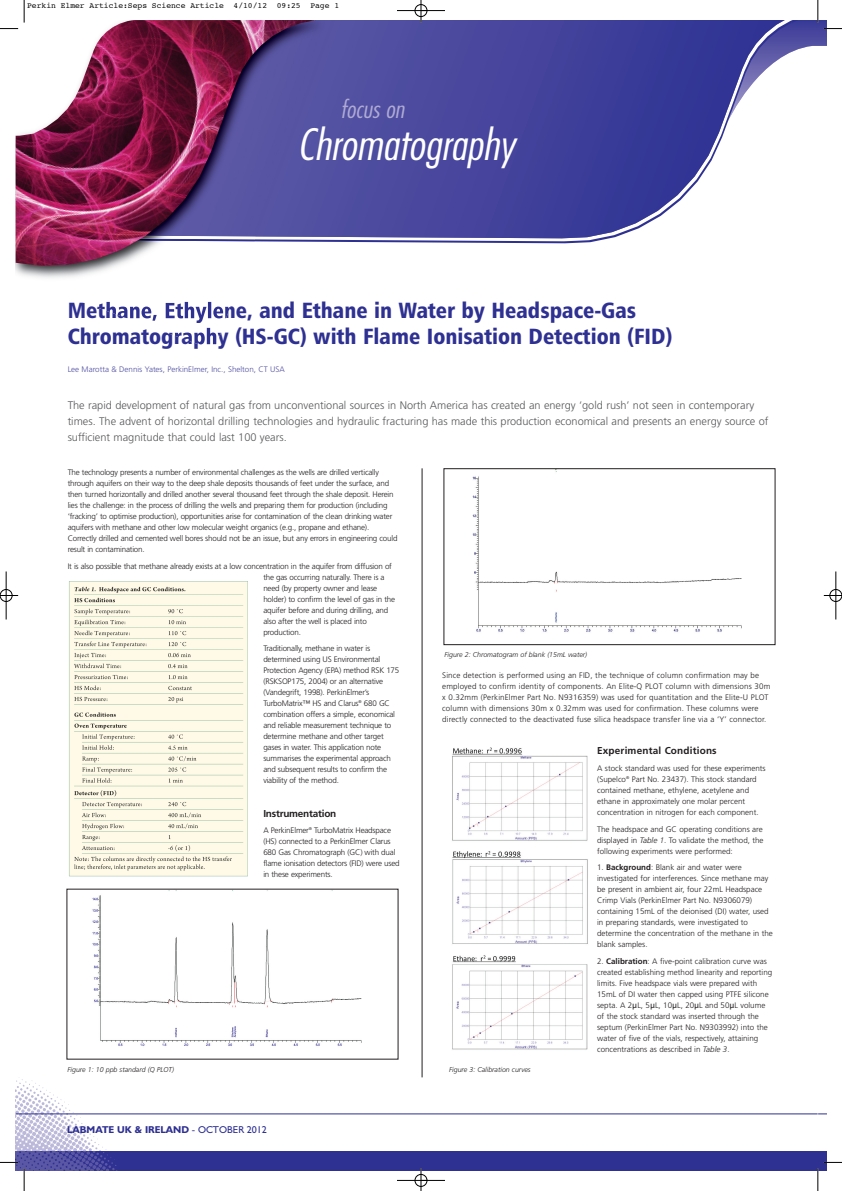
<style>
.page{position:relative;width:842px;height:1191px;background:#fff}
.page>*{position:absolute;margin:0;border:0;box-sizing:border-box;transform-origin:0 0}
.t1{font:italic 300 condensed 42px "Futura";color:#fff;scale:1.1 1}
.t2{font:italic 300 condensed 24px "Futura";color:#afaad3;scale:1.1 1}
.t3{font:22px/26px "Humanist 777 BT Black Condensed B";color:#2e3092}
.t4{font:300 11px/16px "Frutiger";color:#57585a}
.t5{font:700 10px "Humanist 521 BT";color:#2e3092}
.t6{font:700 10px "Frutiger";letter-spacing:.015em;color:#231f20}
.t7{font:700 10px "Frutiger";letter-spacing:-.02em;color:#231f20}
.t8{font:300 8px/11px "Frutiger";letter-spacing:-.02em;color:#231f20}
.t9{font:300 8px/11px "Frutiger";color:#231f20}
.t10{font:300 8px/11px "Frutiger";letter-spacing:.015em;color:#231f20}
.t11{font:8px "Courier";color:#000}
.t12{font:300 8px "Frutiger";color:#504fa1}
.t13{font:italic 300 7px "Frutiger";color:#231f20}
.s1{font-weight:400}
.s2{font-style:italic}
.s3{font-weight:700}
.s4{font-family:"Lucida Grande";font-weight:400}
</style>
<div class="page">
<svg style="left:316px;top:20px;width:412px;height:218px;background:#4d4da1"></svg>
<hr style="left:422px;top:468px;width:1px;height:609px;background:#231f20">
<img style="left:16px;top:1079px;width:98px;height:72px">
<hr style="left:16px;top:1114px;width:802px;height:1px;background:#2e3092">
<img style="left:16px;top:266px;width:205px;height:79px">
<div style="left:316px;top:20px;width:19px;height:216px;background:#5351a2"></div>
<img style="left:97px;top:302px;width:134px;height:21px">
<img style="left:165px;top:328px;width:45px;height:17px">
<img style="left:16px;top:20px;width:300px;height:246px">
<div style="left:818px;top:1151px;width:8px;height:20px;background:#2e3092"></div>
<div style="left:16px;top:1151px;width:802px;height:20px;background:#2e3092"></div>
<img style="left:69px;top:581px;width:179px;height:296px">
<img style="left:92px;top:895px;width:270px;height:151px">
<img style="left:472px;top:470px;width:270px;height:162px">
<div style="left:444px;top:468px;width:331px;height:177px;border:1px solid #231f20"></div>
<img style="left:452px;top:747px;width:136px;height:303px">
<svg style="left:24px;top:0;width:1px;height:23px"></svg>
<svg style="left:0;top:28px;width:18px;height:1px"></svg>
<svg style="left:727px;top:0;width:115px;height:122px"></svg>
<svg style="left:0;top:1151px;width:117px;height:40px"></svg>
<svg style="left:818px;top:1162px;width:24px;height:29px"></svg>
<hr style="left:397px;top:10px;width:48px;height:1px;background:#000">
<hr style="left:397px;top:1180px;width:48px;height:1px;background:#000">
<hr style="left:6px;top:572px;width:1px;height:48px;background:#000">
<hr style="left:836px;top:572px;width:1px;height:48px;background:#000">
<svg style="left:421px;top:0;width:1px;height:23px"></svg>
<svg style="left:421px;top:1168px;width:1px;height:23px"></svg>
<svg style="left:2px;top:595px;width:16px;height:1px"></svg>
<svg style="left:824px;top:595px;width:16px;height:1px"></svg>
<div style="left:415px;top:4px;width:12px;height:13px;border:1px solid #000;border-radius:50%"></div>
<div style="left:415px;top:1174px;width:12px;height:13px;border:1px solid #000;border-radius:50%"></div>
<div style="left:0;top:589px;width:12px;height:13px;border:1px solid #000;border-radius:50%"></div>
<div style="left:830px;top:589px;width:12px;height:13px;border:1px solid #000;border-radius:50%"></div>
<p class="t11" style="left:27px;top:2px;width:313px">Perkin Elmer Article:Seps Science Article 4/10/12 09:25 Page 1</p>
<h2 class="t2" style="left:341px;top:99px;width:63px">focus on</h2>
<h1 class="t1" style="left:297px;top:127px;width:199px">Chromatography</h1>
<h3 class="t3" style="left:68px;top:299px;width:606px">Methane, Ethylene, and Ethane in Water by Headspace-Gas<br>Chromatography (HS-GC) with Flame Ionisation Detection (FID)</h3>
<p class="t12" style="left:68px;top:366px;width:219px">Lee Marotta &amp; Dennis Yates, PerkinElmer, Inc., Shelton, CT USA</p>
<p class="t4" style="left:68px;top:398px;width:702px">The rapid development of natural gas from unconventional sources in North America has created an energy ‘gold rush’ not seen in contemporary times. The advent of horizontal drilling technologies and hydraulic fracturing has made this production economical and presents an energy source of sufficient magnitude that could last 100 years.</p>
<p class="t8" style="left:68px;top:467px;width:331px">The technology presents a number of environmental challenges as the wells are drilled vertically through aquifers on their way to the deep shale deposits thousands of feet under the surface, and then turned horizontally and drilled another several thousand feet through the shale deposit. Herein lies the challenge: in the process of drilling the wells and preparing them for production (including ‘fracking’ to optimise production), opportunities arise for contamination of the clean drinking water aquifers with methane and other low molecular weight organics (e.g., propane and ethane).<br>Correctly drilled and cemented well bores should not be an issue, but any errors in engineering could result in contamination.</p>
<p class="t8" style="left:263px;top:561px;width:133px;text-indent:-196px">It is also possible that methane already exists at a low concentration in the aquifer from diffusion of the gas occurring naturally. There is a need (by property owner and lease holder) to confirm the level of gas in the aquifer before and during drilling, and also after the well is placed into production.</p>
<p class="t8" style="left:263px;top:644px;width:138px">Traditionally, methane in water is determined using US Environmental Protection Agency (EPA) method RSK 175 (RSKSOP175, 2004) or an alternative (Vandegrift, 1998). PerkinElmer’s TurboMatrix™ HS and Clarus<sup>®</sup> 680 GC combination offers a simple, economical and reliable measurement technique to determine methane and other target gases in water. This application note summarises the experimental approach and subsequent results to confirm the viability of the method.</p>
<p class="t7" style="left:263px;top:809px;width:74px">Instrumentation</p>
<p class="t8" style="left:263px;top:826px;width:138px">A PerkinElmer<sup>®</sup> TurboMatrix Headspace (HS) connected to a PerkinElmer Clarus 680 Gas Chromatograph (GC) with dual flame ionisation detectors (FID) were used in these experiments.</p>
<p class="t13" style="left:68px;top:1067px;width:108px">Figure 1: 10 ppb standard (Q PLOT)</p>
<p class="t5" style="left:67px;top:1126px;width:201px">LABMATE UK &amp; IRELAND <span class="s1">- OCTOBER 2012</span></p>
<p class="t13" style="left:445px;top:652px;width:144px">Figure 2: Chromatogram of blank (15mL water)</p>
<p class="t10" style="left:442px;top:670px;width:330px">Since detection is performed using an FID, the technique of column confirmation may be employed to confirm identity of components. An Elite-Q PLOT column with dimensions 30m x 0.32mm (PerkinElmer Part No. N9316359) was used for quantitation and the Elite-U PLOT column with dimensions 30m x 0.32mm was used for confirmation. These columns were directly connected to the deactivated fuse silica headspace transfer line via a ‘Y’ connector.</p>
<p class="t6" style="left:597px;top:747px;width:121px">Experimental Conditions</p>
<p class="t9" style="left:597px;top:763px;width:170px">A stock standard was used for these experiments (Supelco<sup>®</sup> Part No. 23437). This stock standard contained methane, ethylene, acetylene and ethane in approximately one molar percent concentration in nitrogen for each component.</p>
<p class="t8" style="left:597px;top:824px;width:168px;text-align:justify">The headspace and GC operating conditions are displayed in <span class="s2">Table 1</span>. To validate the method, the following experiments were performed:</p>
<p class="t9" style="left:597px;top:863px;width:177px">1. <span class="s3">Background</span>: Blank air and water were investigated for interferences. Since methane may be present in ambient air, four 22mL Headspace Crimp Vials (PerkinElmer Part No. N9306079) containing 15mL of the deionised (DI) water, used in preparing standards, were investigated to determine the concentration of the methane in the blank samples.</p>
<p class="t9" style="left:597px;top:956px;width:177px">2. <span class="s3">Calibration</span>: A five-point calibration curve was created establishing method linearity and reporting limits. Five headspace vials were prepared with 15mL of DI water then capped using PTFE silicone septa. A 2<span class="s4">µ</span>L, 5<span class="s4">µ</span>L, 10<span class="s4">µ</span>L, 20<span class="s4">µ</span>L and 50<span class="s4">µ</span>L volume of the stock standard was inserted through the septum (PerkinElmer Part No. N9303992) into the water of five of the vials, respectively, attaining concentrations as described in <span class="s2">Table 3</span>.</p>
<p class="t13" style="left:449px;top:1067px;width:83px">Figure 3: Calibration curves</p>
</div>
